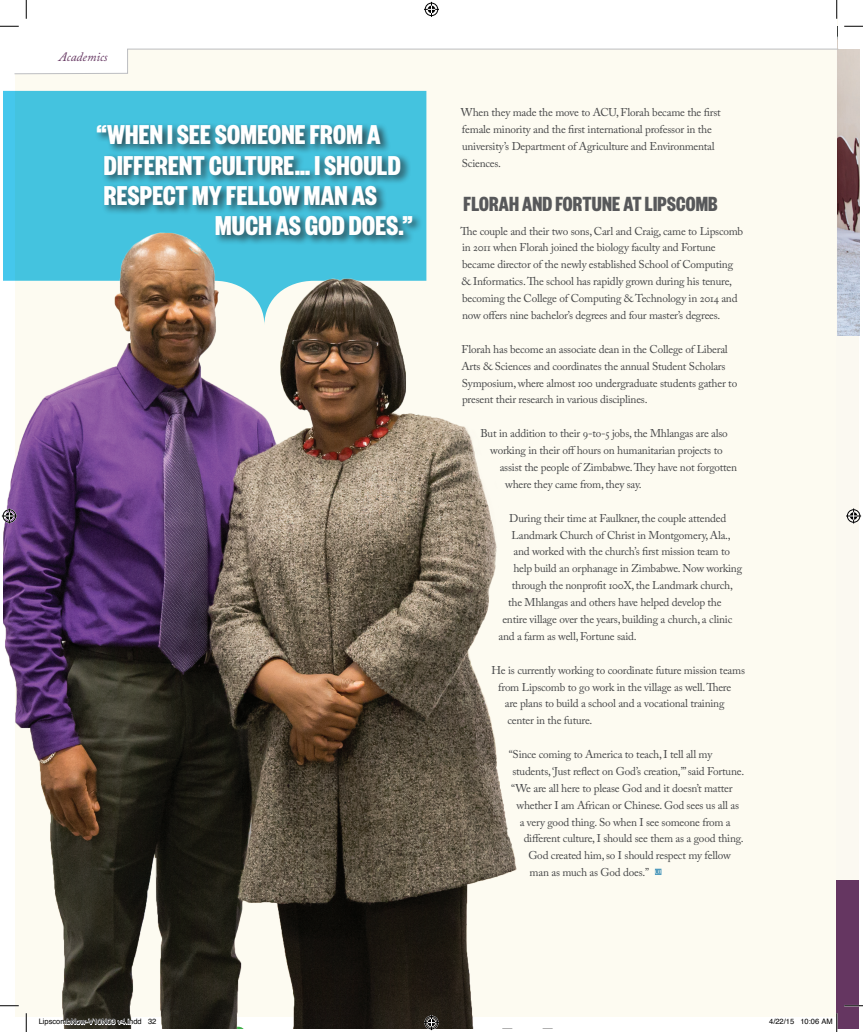
<style>
.page{position:relative;width:863px;height:1032px;background:#fff}
.page>*{position:absolute;margin:0;border:0;box-sizing:border-box;transform-origin:0 0}
.t1{font:700 30px "Founders Grotesk X Cond";letter-spacing:.01em;color:#fff}
.t2{font:700 22.5px "Founders Grotesk X Cond";letter-spacing:.01em;color:#57585a}
.t3{font:italic 12.75px "Adobe Caslon Pro";color:#653661}
.t4{font:11.25px/16.9px "Adobe Caslon Pro";letter-spacing:-.02em;color:#454647}
.t5{font:7.5px "Helvetica";color:#000}
</style>
<div class="page">
<div style="left:15px;top:8px;width:820px;height:1008px;background:#fdfbf1"></div>
<svg style="left:655px;top:868px;width:6px;height:6px"></svg>
<div style="left:836px;top:15px;width:23px;height:1001px;background:#fbf9f1"></div>
<div style="left:836px;top:879px;width:23px;height:149px;background:#653661"></div>
<img style="left:837px;top:49px;width:22px;height:287px">
<div style="left:837px;top:4px;width:22px;height:45px;background:#fff"></div>
<div style="left:9px;top:4px;width:828px;height:45px;background:#fff"></div>
<svg style="left:536px;top:48px;width:302px;height:26px"></svg>
<img style="left:4px;top:48px;width:532px;height:980px">
<svg style="left:0;top:25px;width:19px;height:2px"></svg>
<svg style="left:844px;top:25px;width:18px;height:2px"></svg>
<svg style="left:0;top:1004px;width:19px;height:2px"></svg>
<svg style="left:844px;top:1005px;width:18px;height:1px"></svg>
<svg style="left:25px;top:0;width:2px;height:19px"></svg>
<svg style="left:25px;top:1012px;width:2px;height:19px"></svg>
<svg style="left:836px;top:0;width:1px;height:19px"></svg>
<svg style="left:424px;top:2px;width:15px;height:15px"></svg>
<svg style="left:424px;top:1014px;width:15px;height:15px"></svg>
<svg style="left:2px;top:508px;width:15px;height:15px"></svg>
<svg style="left:846px;top:508px;width:15px;height:15px"></svg>
<svg style="left:39px;top:1018px;width:103px;height:8px"></svg>
<svg style="left:148px;top:1018px;width:9px;height:6px"></svg>
<svg style="left:800px;top:1012px;width:37px;height:19px"></svg>
<p class="t3" style="left:59px;top:49px;width:50px">Academics</p>
<h1 class="t1" style="left:97px;top:116px;width:285px">“WHEN I SEE SOMEONE FROM A</h1>
<h1 class="t1" style="left:104px;top:146px;width:298px">DIFFERENT CULTURE… I SHOULD</h1>
<h1 class="t1" style="left:104px;top:176px;width:275px">RESPECT MY FELLOW MAN AS</h1>
<h1 class="t1" style="left:215px;top:206px;width:199px">MUCH AS GOD DOES.”</h1>
<p class="t4" style="left:461px;top:104px;width:261px">When they made the move to ACU, Florah became the first female minority and the first international professor in the university’s Department of Agriculture and Environmental Sciences.</p>
<h2 class="t2" style="left:463px;top:190px;width:256px">FLORAH AND FORTUNE AT LIPSCOMB</h2>
<p class="t4" style="left:460px;top:222px;width:284px">The couple and their two sons, Carl and Craig, came to Lipscomb in 2011 when Florah joined the biology faculty and Fortune became director of the newly established School of Computing &amp; Informatics. The school has rapidly grown during his tenure, becoming the College of Computing &amp; Technology in 2014 and now offers nine bachelor’s degrees and four master’s degrees.</p>
<p class="t4" style="left:461px;top:340px;width:277px">Florah has become an associate dean in the College of Liberal Arts &amp; Sciences and coordinates the annual Student Scholars Symposium, where almost 100 undergraduate students gather to present their research in various disciplines.</p>
<p class="t4" style="left:480px;top:425px;width:249px">But in addition to their 9-to-5 jobs, the Mhlangas are also</p>
<p class="t4" style="left:490px;top:441px;width:234px">working in their off hours on humanitarian projects to</p>
<p class="t4" style="left:499px;top:458px;width:239px">assist the people of Zimbabwe. They have not forgotten</p>
<p class="t4" style="left:505px;top:475px;width:138px">where they came from, they say.</p>
<p class="t4" style="left:509px;top:509px;width:219px">During their time at Faulkner, the couple attended</p>
<p class="t4" style="left:511px;top:526px;width:221px">Landmark Church of Christ in Montgomery, Ala.,</p>
<p class="t4" style="left:513px;top:543px;width:218px">and worked with the church’s first mission team to</p>
<p class="t4" style="left:513px;top:560px;width:230px">help build an orphanage in Zimbabwe. Now working</p>
<p class="t4" style="left:512px;top:576px;width:222px">through the nonprofit 100X, the Landmark church,</p>
<p class="t4" style="left:508px;top:593px;width:215px">the Mhlangas and others have helped develop the</p>
<p class="t4" style="left:502px;top:610px;width:231px">entire village over the years, building a church, a clinic</p>
<p class="t4" style="left:498px;top:627px;width:140px">and a farm as well, Fortune said.</p>
<p class="t4" style="left:491px;top:661px;width:255px">He is currently working to coordinate future mission teams</p>
<p class="t4" style="left:498px;top:678px;width:234px">from Lipscomb to go work in the village as well. There</p>
<p class="t4" style="left:504px;top:695px;width:221px">are plans to build a school and a vocational training</p>
<p class="t4" style="left:507px;top:711px;width:86px">center in the future.</p>
<p class="t4" style="left:508px;top:745px;width:205px">“Since coming to America to teach, I tell all my</p>
<p class="t4" style="left:512px;top:762px;width:233px">students, ‘Just reflect on God’s creation,’” said Fortune.</p>
<p class="t4" style="left:511px;top:779px;width:223px">“We are all here to please God and it doesn’t matter</p>
<p class="t4" style="left:516px;top:796px;width:224px">whether I am African or Chinese. God sees us all as</p>
<p class="t4" style="left:519px;top:813px;width:212px">a very good thing. So when I see someone from a</p>
<p class="t4" style="left:523px;top:830px;width:221px">different culture, I should see them as a good thing.</p>
<p class="t4" style="left:528px;top:846px;width:204px">God created him, so I should respect my fellow</p>
<p class="t4" style="left:529px;top:863px;width:121px">man as much as God does.”</p>
<p class="t5" style="left:39px;top:1015px;width:119px">LipscombNow-V10N03 v4.indd 32</p>
<p class="t5" style="left:769px;top:1015px;width:65px">4/22/15 10:06 AM</p>
</div>
